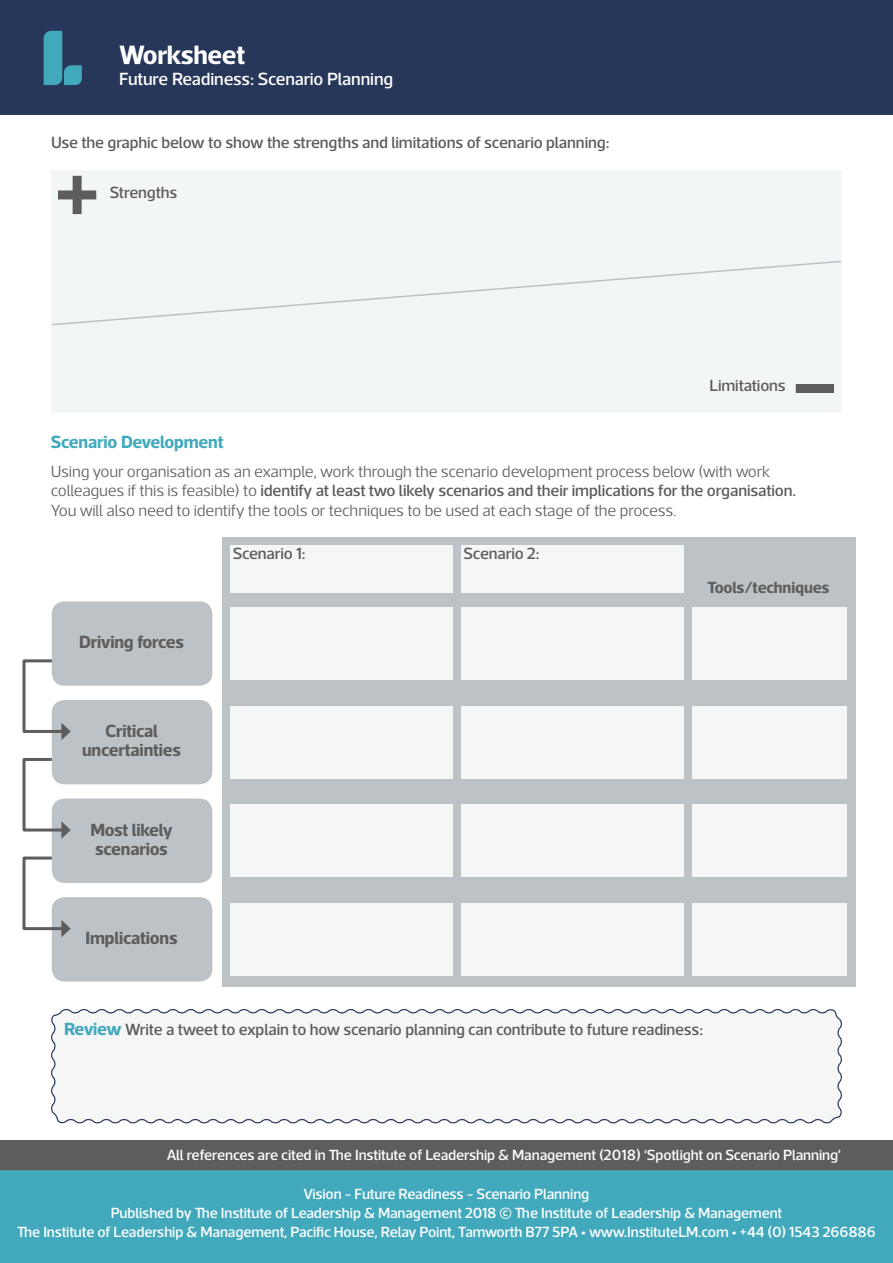
<style>
.page{position:relative;width:893px;height:1263px;background:#fff}
.page>*{position:absolute;margin:0;border:0;box-sizing:border-box;transform-origin:0 0}
.page_2_-_Worksheet{font:700 27px "Acto";letter-spacing:-.01em;color:#fff}
.Dark_-_diagram_text{font:700 18px/19.5px "Acto";letter-spacing:-.01em;color:#5d5d5d}
.page_2_-_title{font:500 18px "Acto";letter-spacing:-.01em;color:#fff}
.section_header{font:700 18px "Acto";letter-spacing:-.01em;color:#42a9bd}
.t1{font:300 16.5px/19.8px "Acto";letter-spacing:-.01em;color:#5d5d5d}
.section_header-2{font:500 16.5px "Acto";letter-spacing:-.01em;color:#5d5d5d}
.Instruction{font:500 16.5px "Acto";letter-spacing:-.01em;color:#5d5d5d}
.Dark_-_diagram_text-2{font:700 16.5px "Acto";letter-spacing:-.01em;color:#5d5d5d}
.footer_text{font:500 15px "Acto";letter-spacing:-.01em;color:#fff}
.s1{font-weight:500}
.s2{font-weight:700;font-size:18px;color:#42a9bd}
.s3{font-weight:700;font-size:22.5px}
</style>
<div class="page">
<div style="left:222px;top:537px;width:634px;height:450px;background:#bcc2c6"></div>
<div style="left:0;top:1166px;width:893px;height:97px;background:#42a9bd"></div>
<div style="left:0;top:0;width:893px;height:115px;background:#263759"></div>
<svg style="left:44px;top:31px;width:38px;height:54px"></svg>
<div style="left:51px;top:1009px;width:791px;height:115px;background:#f5f7f7"></div>
<div style="left:51px;top:170px;width:791px;height:242px;background:#f3f6f7"></div>
<svg style="left:52px;top:260px;width:789px;height:66px"></svg>
<div style="left:73px;top:176px;width:9px;height:38px;background:#5d5d5d"></div>
<div style="left:58px;top:190px;width:38px;height:9px;background:#5d5d5d"></div>
<div style="left:796px;top:384px;width:38px;height:9px;background:#5d5d5d"></div>
<div style="left:231px;top:607px;width:222px;height:73px;background:#f5f7f7"></div>
<div style="left:231px;top:545px;width:222px;height:48px;background:#f5f7f7"></div>
<div style="left:461px;top:607px;width:223px;height:73px;background:#f5f7f7"></div>
<div style="left:461px;top:545px;width:223px;height:48px;background:#f5f7f7"></div>
<div style="left:692px;top:607px;width:155px;height:73px;background:#f5f7f7"></div>
<div style="left:231px;top:805px;width:222px;height:72px;background:#f5f7f7"></div>
<div style="left:461px;top:805px;width:223px;height:72px;background:#f5f7f7"></div>
<div style="left:692px;top:805px;width:155px;height:72px;background:#f5f7f7"></div>
<div style="left:231px;top:706px;width:222px;height:72px;background:#f5f7f7"></div>
<div style="left:461px;top:706px;width:223px;height:72px;background:#f5f7f7"></div>
<div style="left:692px;top:706px;width:155px;height:72px;background:#f5f7f7"></div>
<div style="left:231px;top:903px;width:222px;height:72px;background:#f5f7f7"></div>
<div style="left:461px;top:903px;width:223px;height:72px;background:#f5f7f7"></div>
<div style="left:692px;top:903px;width:155px;height:72px;background:#f5f7f7"></div>
<div style="left:52px;top:897px;width:160px;height:84px;background:#bcc2c6;border-radius:13px"></div>
<svg style="left:22px;top:855px;width:52px;height:82px"></svg>
<div style="left:52px;top:798px;width:160px;height:85px;background:#bcc2c6;border-radius:13px"></div>
<svg style="left:22px;top:756px;width:52px;height:83px"></svg>
<div style="left:52px;top:700px;width:160px;height:84px;background:#bcc2c6;border-radius:13px"></div>
<svg style="left:22px;top:658px;width:49px;height:82px"></svg>
<div style="left:52px;top:601px;width:160px;height:85px;background:#bcc2c6;border-radius:13px"></div>
<div style="left:0;top:1141px;width:893px;height:28px;background:#5d5d5d"></div>
<div style="left:0;top:1140px;width:893px;height:30px;border:2px solid #5d5d5d"></div>
<p class="page_2_-_Worksheet" style="left:119px;top:38px;width:127px">Worksheet</p>
<p class="page_2_-_title" style="left:119px;top:68px;width:276px">Future Readiness: Scenario Planning</p>
<p class="section_header-2" style="left:51px;top:133px;width:560px">Use the graphic below to show the strengths and limitations of scenario planning:</p>
<p class="Instruction" style="left:110px;top:182px;width:69px">Strengths</p>
<p class="Instruction" style="left:709px;top:376px;width:78px">Limitations</p>
<p class="section_header" style="left:51px;top:431px;width:174px">Scenario Development</p>
<p class="t1" style="left:51px;top:461px;width:747px">Using your organisation as an example, work through the scenario development process below (with work colleagues if this is feasible) to <span class="s1">identify at least two likely scenarios and their implications for the organisation.<br></span>You will also need to identify the tools or techniques to be used at each stage of the process.</p>
<p class="Dark_-_diagram_text" style="left:79px;top:632px;width:106px">Driving forces</p>
<p class="Dark_-_diagram_text" style="left:82px;top:720px;width:100px;text-align:center">Critical uncertainties</p>
<p class="Dark_-_diagram_text" style="left:90px;top:819px;width:84px">Most likely scenarios</p>
<p class="Dark_-_diagram_text" style="left:85px;top:927px;width:94px">Implications</p>
<p class="Instruction" style="left:233px;top:543px;width:75px">Scenario 1:</p>
<p class="Instruction" style="left:464px;top:543px;width:77px">Scenario 2:</p>
<p class="Dark_-_diagram_text-2" style="left:707px;top:577px;width:123px">Tools/techniques</p>
<p class="section_header-2" style="left:64px;top:1020px;width:641px"><span class="s2">Review</span> Write a tweet to explain to how scenario planning can contribute to future readiness:</p>
<p class="footer_text" style="left:167px;top:1146px;width:676px">All references are cited in The Institute of Leadership &amp; Management (2018) ‘Spotlight on Scenario Planning’</p>
<p class="footer_text" style="left:304px;top:1185px;width:287px">Vision - Future Readiness - Scenario Planning</p>
<p class="footer_text" style="left:111px;top:1204px;width:673px">Published by The Institute of Leadership &amp; Management 2018 <span class="s3">©</span> The Institute of Leadership &amp; Management</p>
<p class="footer_text" style="left:17px;top:1223px;width:860px">The Institute of Leadership &amp; Management, Pacific House, Relay Point, Tamworth B77 5PA • www.InstituteLM.com • +44 (0) 1543 266886</p>
</div>
